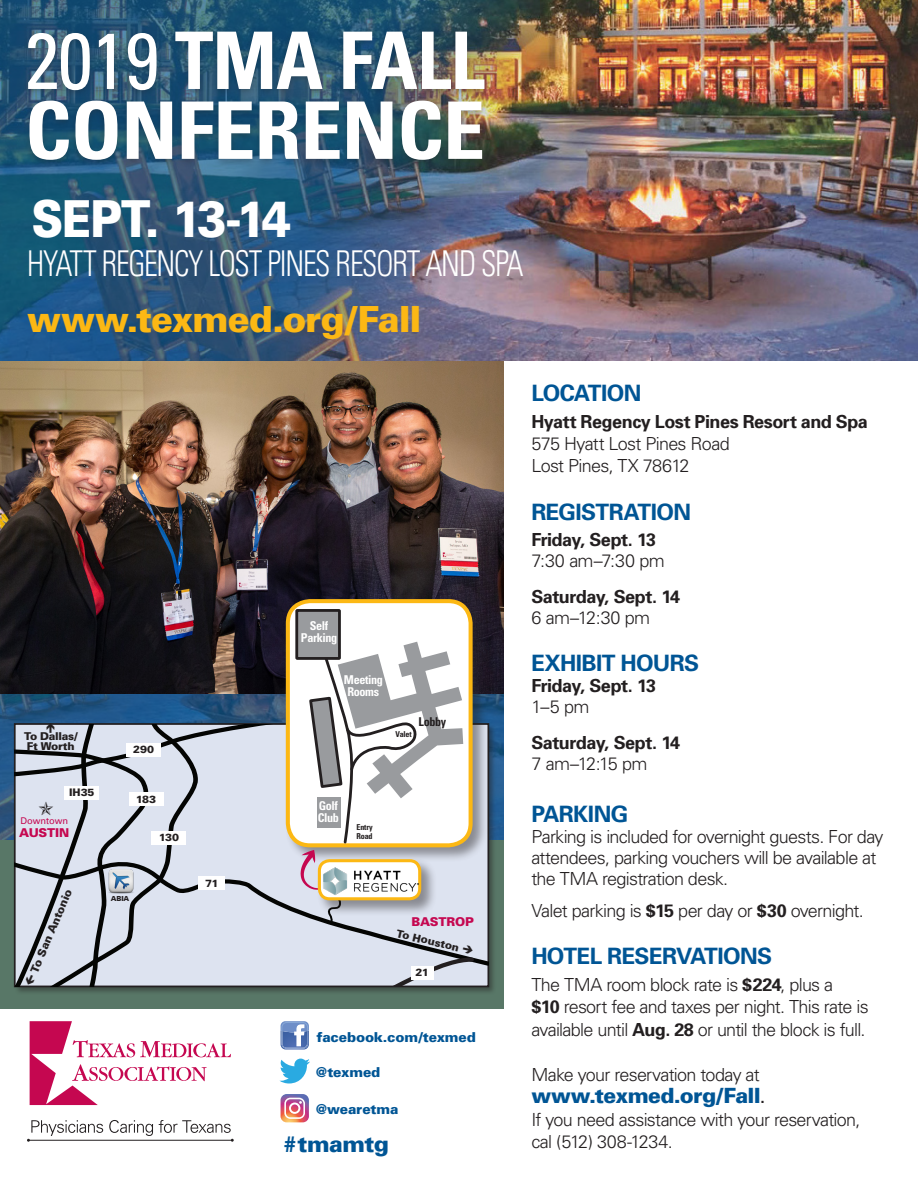
<style>
.page{position:relative;width:918px;height:1188px;background:#fff}
.page>*{position:absolute;margin:0;border:0;box-sizing:border-box;transform-origin:0 0}
.t1{font:700 condensed 79.5px/69.9px "Univers";letter-spacing:-.01em;color:#fff}
.t2{font:900 51px "Univers";letter-spacing:-.035em;color:#fff;scale:.87 1}
.body_copy{font:900 36px "Univers";letter-spacing:-.025em;color:#fcb814}
.t3{font:300 condensed 35.55px "Univers";letter-spacing:-.04em;color:#fff;scale:.87 1}
.t4{font:700 22.5px "Univers";letter-spacing:-.025em;color:#005595}
.body_copy-2{font:900 22.5px "Univers";letter-spacing:-.02em;color:#005595}
.t5{font:900 21px "Univers";letter-spacing:-.03em;color:#005595}
.body_copy-3{font:300 18px/22.5px "Univers";letter-spacing:-.04em;color:#231f20}
.body_copy-4{font:700 18px "Univers";letter-spacing:-.025em;color:#231f20}
.body_copy-5{font:900 13.65px "Univers";letter-spacing:-.01em;color:#005595}
.body_copy-6{font:700 condensed 12.15px/12.1px "Univers";letter-spacing:-.03em;color:#fff;text-align:center}
.body_copy-7{font:900 12.15px "Univers";letter-spacing:-.01em;color:#c50750}
.body_copy-8{font:700 condensed 12.15px "Univers";letter-spacing:-.035em;color:#231f20}
.body_copy-9{font:900 11.1px "Univers";color:#231f20}
.body_copy-10{font:900 10.8px "Univers";letter-spacing:-.03em;color:#231f20}
.body_copy-11{font:900 10.35px "Univers";letter-spacing:-.01em;color:#231f20}
.body_copy-12{font:9.3px "Univers";color:#c50750}
.body_copy-13{font:700 condensed 8.1px/8.1px "Univers";letter-spacing:-.02em;color:#231f20}
.body_copy-14{font:900 6.9px "Univers";color:#231f20}
.s1{font-weight:400}
.s2{font-weight:700}
.s3{font-weight:400;font-size:18px;color:#231f20}
</style>
<div class="page">
<svg style="left:0;top:694px;width:503px;height:314px;fill:#587767"></svg>
<img style="left:0;top:361px;width:503px;height:333px">
<svg style="left:30px;top:1021px;width:201px;height:84px"></svg>
<hr style="left:28px;top:1140px;width:203px;height:1px;background:#231f20">
<svg style="left:27px;top:1120px;width:76px;height:22px"></svg>
<svg style="left:109px;top:1120px;width:44px;height:16px"></svg>
<svg style="left:159px;top:1120px;width:72px;height:13px"></svg>
<img style="left:540px;top:0;width:378px;height:361px">
<svg style="left:281px;top:1094px;width:28px;height:28px"></svg>
<svg style="left:281px;top:1021px;width:28px;height:29px"></svg>
<svg style="left:279px;top:1059px;width:31px;height:25px"></svg>
<div style="left:14px;top:723px;width:483px;height:272px;background:#231f20;opacity:.45"></div>
<svg style="left:476px;top:863px;width:12px;height:105px"></svg>
<div style="left:284px;top:598px;width:204px;height:265px;background:#231f20;opacity:.45"></div>
<div style="left:288px;top:601px;width:183px;height:244px;background:#fff;border-radius:22px"></div>
<div style="left:286px;top:599px;width:187px;height:248px;border:4px solid #fcb814;border-radius:22px"></div>
<div style="left:297px;top:610px;width:42px;height:48px;background:#999b9e"></div>
<div style="left:295px;top:609px;width:46px;height:51px;border:3px solid #231f20"></div>
<img style="left:0;top:0;width:540px;height:361px">
<div style="left:22px;top:28px;width:468px;height:141px;background:#231f20;opacity:.3"></div>
<svg style="left:15px;top:642px;width:461px;height:344px"></svg>
<p class="t1" style="left:25px;top:24px;width:462px"><span class="s1">2019</span> TMA FALL<br>CONFERENCE</p>
<p class="t2" style="left:31px;top:187px;width:300px">SEPT. 13-14</p>
<p class="t3" style="left:27px;top:242px;width:572px">HYATT REGENCY LOST PINES RESORT AND SPA</p>
<p class="body_copy" style="left:27px;top:297px;width:396px">www.texmed.org/Fall</p>
<p class="body_copy-10" style="left:24px;top:730px;width:55px">To Dallas/</p>
<p class="body_copy-10" style="left:27px;top:739px;width:49px">Ft Worth</p>
<p class="body_copy-11" style="left:69px;top:786px;width:27px">IH35</p>
<p class="body_copy-12" style="left:20px;top:815px;width:49px">Downtown</p>
<p class="body_copy-7" style="left:19px;top:825px;width:52px">AUSTIN</p>
<p class="body_copy-11" style="left:133px;top:743px;width:22px">290</p>
<p class="body_copy-11" style="left:136px;top:793px;width:22px">183</p>
<p class="body_copy-11" style="left:159px;top:831px;width:22px">130</p>
<p class="body_copy-9" style="left:27px;top:969px;width:91px;rotate:-67deg">To San Antonio</p>
<p class="body_copy-14" style="left:111px;top:894px;width:20px">ABIA</p>
<p class="body_copy-11" style="left:205px;top:877px;width:15px">71</p>
<p class="body_copy-6" style="left:301px;top:619px;width:38px">Self<br>Parking</p>
<p class="body_copy-6" style="left:344px;top:673px;width:41px">Meeting</p>
<p class="body_copy-6" style="left:348px;top:685px;width:33px">Rooms</p>
<p class="body_copy-8" style="left:419px;top:714px;width:29px">Lobby</p>
<p class="body_copy-13" style="left:396px;top:730px;width:18px">Valet</p>
<p class="body_copy-6" style="left:318px;top:800px;width:23px;text-align:left">Golf<br>Club</p>
<p class="body_copy-13" style="left:356px;top:823px;width:18px">Entry<br>Road</p>
<p class="body_copy-7" style="left:412px;top:914px;width:64px">BASTROP</p>
<p class="body_copy-10" style="left:398px;top:926px;width:81px;rotate:13deg">To Houston ➔</p>
<p class="body_copy-11" style="left:415px;top:966px;width:15px">21</p>
<p class="body_copy-5" style="left:317px;top:1028px;width:161px">facebook.com/texmed</p>
<p class="body_copy-5" style="left:317px;top:1064px;width:65px">@texmed</p>
<p class="body_copy-5" style="left:317px;top:1101px;width:83px">@wearetma</p>
<p class="body_copy-2" style="left:283px;top:1130px;width:108px">#tmamtg</p>
<p class="t4" style="left:531px;top:379px;width:111px">LOCATION</p>
<p class="body_copy-4" style="left:531px;top:411px;width:338px">Hyatt Regency Lost Pines Resort and Spa</p>
<p class="body_copy-3" style="left:531px;top:433px;width:200px;line-height:22px">575 Hyatt Lost Pines Road<br>Lost Pines, TX 78612</p>
<p class="t4" style="left:531px;top:498px;width:161px">REGISTRATION</p>
<p class="body_copy-4" style="left:531px;top:529px;width:126px">Friday, Sept. 13</p>
<p class="body_copy-3" style="left:531px;top:550px;width:135px">7:30 am–7:30 pm</p>
<p class="body_copy-4" style="left:531px;top:586px;width:150px">Saturday, Sept. 14</p>
<p class="body_copy-3" style="left:531px;top:607px;width:120px">6 am–12:30 pm</p>
<p class="t4" style="left:531px;top:650px;width:169px">EXHIBIT HOURS</p>
<p class="body_copy-4" style="left:531px;top:675px;width:126px">Friday, Sept. 13</p>
<p class="body_copy-3" style="left:531px;top:696px;width:60px">1–5 pm</p>
<p class="body_copy-4" style="left:531px;top:732px;width:150px">Saturday, Sept. 14</p>
<p class="body_copy-3" style="left:531px;top:753px;width:118px">7 am–12:15 pm</p>
<p class="t4" style="left:531px;top:801px;width:98px">PARKING</p>
<p class="body_copy-3" style="left:531px;top:827px;width:354px;line-height:21px">Parking is included for overnight guests. For day attendees, parking vouchers will be available at the TMA registration desk.</p>
<p class="body_copy-3" style="left:531px;top:899px;width:334px">Valet parking is <span class="s2">$15</span> per day or <span class="s2">$30</span> overnight.</p>
<p class="t4" style="left:531px;top:942px;width:242px">HOTEL RESERVATIONS</p>
<p class="body_copy-3" style="left:531px;top:973px;width:339px">The TMA room block rate is <span class="s2">$224</span>, plus a<br><span class="s2">$10</span> resort fee and taxes per night. This rate is available until <span class="s2">Aug. 28</span> or until the block is full.</p>
<p class="body_copy-3" style="left:531px;top:1063px;width:230px">Make your reservation today at</p>
<p class="t5" style="left:531px;top:1083px;width:235px">www.texmed.org/Fall<span class="s3">.</span></p>
<p class="body_copy-3" style="left:531px;top:1108px;width:331px">If you need assistance with your reservation, cal (512) 308-1234.</p>
</div>
